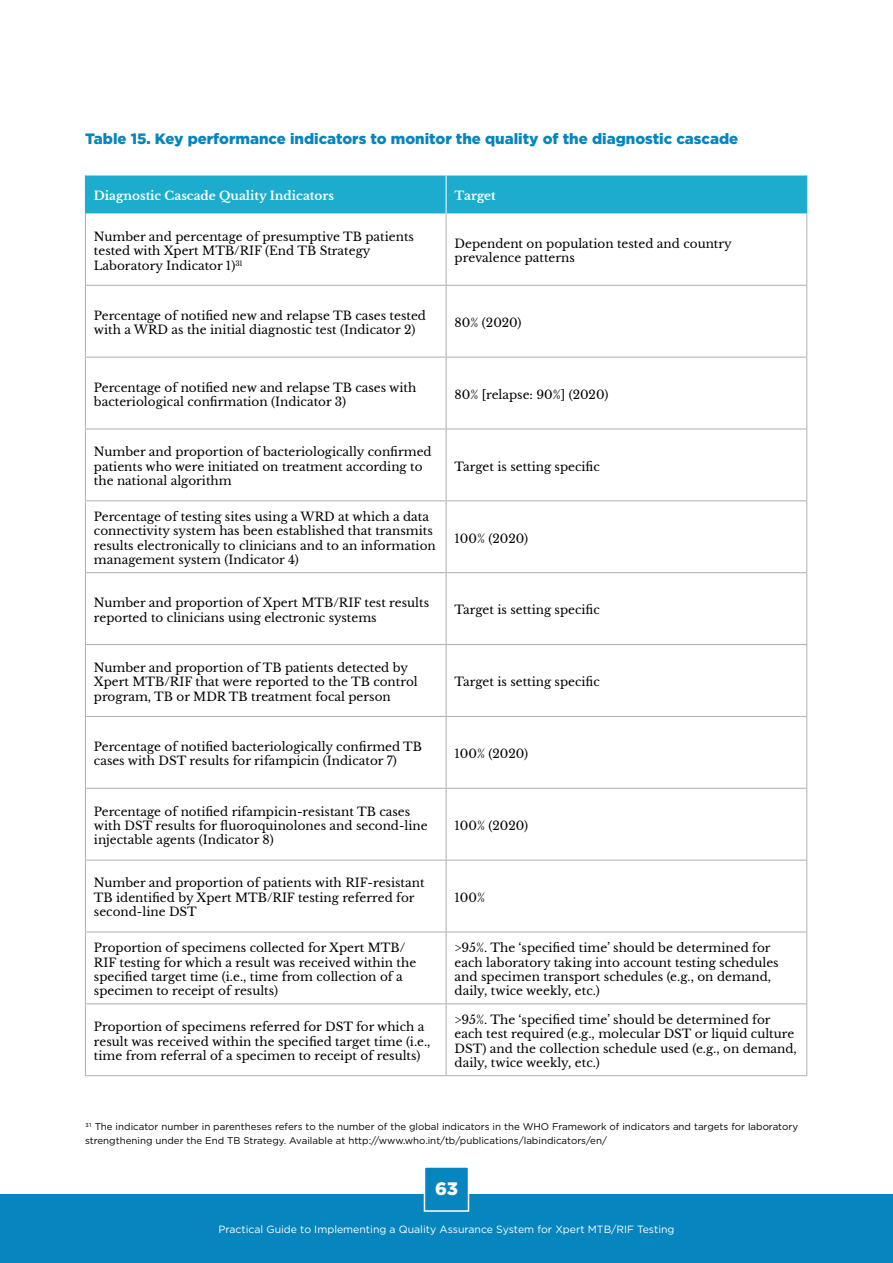
<style>
.page{position:relative;width:893px;height:1263px;background:#fff}
.page>*{position:absolute;margin:0;border:0;box-sizing:border-box;transform-origin:0 0}
.t1{font:900 18px "Gotham";color:#fff}
.t2{font:900 15px "Gotham";color:#0685be}
.t3{font:12px/14.4px "Libre Baskerville";color:#000}
.t4{font:700 12px "Libre Baskerville";color:#fff}
.t5{font:10.5px "Gotham";color:#fff}
.t6{font:9.75px/13.5px "Gotham";color:#000}
</style>
<div class="page">
<div style="left:0;top:1195px;width:893px;height:68px;background:#0685be"></div>
<svg style="left:423px;top:1167px;width:47px;height:45px"></svg>
<div style="left:86px;top:176px;width:720px;height:37px;background:#1caccd"></div>
<hr style="left:446px;top:176px;width:1px;height:37px;background:#fff">
<hr style="left:85px;top:213px;width:1px;height:72px;background:#adaeae">
<hr style="left:446px;top:213px;width:1px;height:72px;background:#adaeae">
<hr style="left:806px;top:213px;width:1px;height:72px;background:#adaeae">
<hr style="left:85px;top:285px;width:361px;height:1px;background:#adaeae">
<hr style="left:85px;top:286px;width:1px;height:71px;background:#adaeae">
<hr style="left:446px;top:285px;width:361px;height:1px;background:#adaeae">
<hr style="left:446px;top:286px;width:1px;height:71px;background:#adaeae">
<hr style="left:806px;top:286px;width:1px;height:71px;background:#adaeae">
<hr style="left:85px;top:357px;width:361px;height:1px;background:#adaeae">
<hr style="left:85px;top:357px;width:1px;height:72px;background:#adaeae">
<hr style="left:446px;top:357px;width:361px;height:1px;background:#adaeae">
<hr style="left:446px;top:357px;width:1px;height:72px;background:#adaeae">
<hr style="left:806px;top:357px;width:1px;height:72px;background:#adaeae">
<hr style="left:85px;top:429px;width:361px;height:1px;background:#adaeae">
<hr style="left:85px;top:429px;width:1px;height:71px;background:#adaeae">
<hr style="left:446px;top:429px;width:361px;height:1px;background:#adaeae">
<hr style="left:446px;top:429px;width:1px;height:71px;background:#adaeae">
<hr style="left:806px;top:429px;width:1px;height:71px;background:#adaeae">
<hr style="left:85px;top:500px;width:361px;height:1px;background:#adaeae">
<hr style="left:85px;top:501px;width:1px;height:71px;background:#adaeae">
<hr style="left:446px;top:500px;width:361px;height:1px;background:#adaeae">
<hr style="left:446px;top:501px;width:1px;height:71px;background:#adaeae">
<hr style="left:806px;top:501px;width:1px;height:71px;background:#adaeae">
<hr style="left:85px;top:572px;width:361px;height:1px;background:#adaeae">
<hr style="left:85px;top:573px;width:1px;height:71px;background:#adaeae">
<hr style="left:446px;top:572px;width:361px;height:1px;background:#adaeae">
<hr style="left:446px;top:573px;width:1px;height:71px;background:#adaeae">
<hr style="left:806px;top:573px;width:1px;height:71px;background:#adaeae">
<hr style="left:85px;top:644px;width:361px;height:1px;background:#adaeae">
<hr style="left:85px;top:645px;width:1px;height:71px;background:#adaeae">
<hr style="left:446px;top:644px;width:361px;height:1px;background:#adaeae">
<hr style="left:446px;top:645px;width:1px;height:71px;background:#adaeae">
<hr style="left:806px;top:645px;width:1px;height:71px;background:#adaeae">
<hr style="left:85px;top:716px;width:361px;height:1px;background:#adaeae">
<hr style="left:85px;top:717px;width:1px;height:71px;background:#adaeae">
<hr style="left:446px;top:716px;width:361px;height:1px;background:#adaeae">
<hr style="left:446px;top:717px;width:1px;height:71px;background:#adaeae">
<hr style="left:806px;top:717px;width:1px;height:71px;background:#adaeae">
<hr style="left:85px;top:788px;width:361px;height:1px;background:#adaeae">
<hr style="left:85px;top:789px;width:1px;height:71px;background:#adaeae">
<hr style="left:446px;top:788px;width:361px;height:1px;background:#adaeae">
<hr style="left:446px;top:789px;width:1px;height:71px;background:#adaeae">
<hr style="left:806px;top:789px;width:1px;height:71px;background:#adaeae">
<hr style="left:85px;top:860px;width:361px;height:1px;background:#adaeae">
<hr style="left:85px;top:860px;width:1px;height:71px;background:#adaeae">
<hr style="left:446px;top:860px;width:361px;height:1px;background:#adaeae">
<hr style="left:446px;top:860px;width:1px;height:71px;background:#adaeae">
<hr style="left:806px;top:860px;width:1px;height:71px;background:#adaeae">
<hr style="left:85px;top:931px;width:361px;height:1px;background:#adaeae">
<hr style="left:85px;top:932px;width:1px;height:71px;background:#adaeae">
<hr style="left:446px;top:931px;width:361px;height:1px;background:#adaeae">
<hr style="left:446px;top:932px;width:1px;height:71px;background:#adaeae">
<hr style="left:806px;top:932px;width:1px;height:71px;background:#adaeae">
<hr style="left:85px;top:1003px;width:361px;height:1px;background:#adaeae">
<hr style="left:85px;top:1004px;width:1px;height:71px;background:#adaeae">
<hr style="left:446px;top:1003px;width:361px;height:1px;background:#adaeae">
<hr style="left:446px;top:1004px;width:1px;height:71px;background:#adaeae">
<hr style="left:806px;top:1004px;width:1px;height:71px;background:#adaeae">
<hr style="left:85px;top:1075px;width:361px;height:1px;background:#adaeae">
<hr style="left:446px;top:1075px;width:361px;height:1px;background:#adaeae">
<hr style="left:85px;top:176px;width:1px;height:37px;background:#1caccd">
<hr style="left:806px;top:176px;width:1px;height:37px;background:#1caccd">
<p class="t2" style="left:85px;top:128px;width:655px">Table 15. Key performance indicators to monitor the quality of the diagnostic cascade</p>
<p class="t4" style="left:94px;top:189px;width:242px">Diagnostic Cascade Quality Indicators</p>
<p class="t4" style="left:455px;top:189px;width:43px">Target</p>
<p class="t3" style="left:94px;top:229px;width:322px">Number and percentage of presumptive TB patients tested with Xpert MTB/RIF (End TB Strategy<br>Laboratory Indicator 1)<sup>31</sup></p>
<p class="t3" style="left:455px;top:236px;width:279px">Dependent on population tested and country prevalence patterns</p>
<p class="t3" style="left:94px;top:308px;width:334px">Percentage of notified new and relapse TB cases tested with a WRD as the initial diagnostic test (Indicator 2)</p>
<p class="t3" style="left:455px;top:316px;width:68px">80% (2020)</p>
<p class="t3" style="left:94px;top:380px;width:324px">Percentage of notified new and relapse TB cases with bacteriological confirmation (Indicator 3)</p>
<p class="t3" style="left:455px;top:387px;width:155px">80% [relapse: 90%] (2020)</p>
<p class="t3" style="left:94px;top:445px;width:339px">Number and proportion of bacteriologically confirmed patients who were initiated on treatment according to the national algorithm</p>
<p class="t3" style="left:455px;top:459px;width:147px">Target is setting specific</p>
<p class="t3" style="left:94px;top:509px;width:343px">Percentage of testing sites using a WRD at which a data connectivity system has been established that transmits results electronically to clinicians and to an information management system (Indicator 4)</p>
<p class="t3" style="left:455px;top:531px;width:75px">100% (2020)</p>
<p class="t3" style="left:94px;top:596px;width:337px">Number and proportion of Xpert MTB/RIF test results reported to clinicians using electronic systems</p>
<p class="t3" style="left:455px;top:603px;width:147px">Target is setting specific</p>
<p class="t3" style="left:94px;top:660px;width:325px">Number and proportion of TB patients detected by<br>Xpert MTB/RIF that were reported to the TB control program, TB or MDR TB treatment focal person</p>
<p class="t3" style="left:455px;top:675px;width:147px">Target is setting specific</p>
<p class="t3" style="left:94px;top:739px;width:330px">Percentage of notified bacteriologically confirmed TB cases with DST results for rifampicin (Indicator 7)</p>
<p class="t3" style="left:455px;top:747px;width:75px">100% (2020)</p>
<p class="t3" style="left:94px;top:804px;width:335px">Percentage of notified rifampicin-resistant TB cases with DST results for fluoroquinolones and second-line injectable agents (Indicator 8)</p>
<p class="t3" style="left:455px;top:818px;width:75px">100% (2020)</p>
<p class="t3" style="left:94px;top:876px;width:332px">Number and proportion of patients with RIF-resistant<br>TB identified by Xpert MTB/RIF testing referred for second-line DST</p>
<p class="t3" style="left:455px;top:890px;width:32px">100%</p>
<p class="t3" style="left:94px;top:941px;width:324px">Proportion of specimens collected for Xpert MTB/ RIF testing for which a result was received within the specified target time (i.e., time from collection of a specimen to receipt of results)</p>
<p class="t3" style="left:455px;top:941px;width:326px">&gt;95%. The ‘specified time’ should be determined for each laboratory taking into account testing schedules and specimen transport schedules (e.g., on demand, daily, twice weekly, etc.)</p>
<p class="t3" style="left:94px;top:1020px;width:338px">Proportion of specimens referred for DST for which a result was received within the specified target time (i.e., time from referral of a specimen to receipt of results)</p>
<p class="t3" style="left:455px;top:1012px;width:344px">&gt;95%. The ‘specified time’ should be determined for each test required (e.g., molecular DST or liquid culture DST) and the collection schedule used (e.g., on demand, daily, twice weekly, etc.)</p>
<p class="t6" style="left:85px;top:1120px;width:714px">31 The indicator number in parentheses refers to the number of the global indicators in the WHO Framework of indicators and targets for laboratory strengthening under the End TB Strategy. Available at http://www.who.int/tb/publications/labindicators/en/</p>
<h1 class="t1" style="left:435px;top:1176px;width:24px">63</h1>
<p class="t5" style="left:218px;top:1223px;width:458px">Practical Guide to Implementing a Quality Assurance System for Xpert MTB/RIF Testing</p>
</div>
